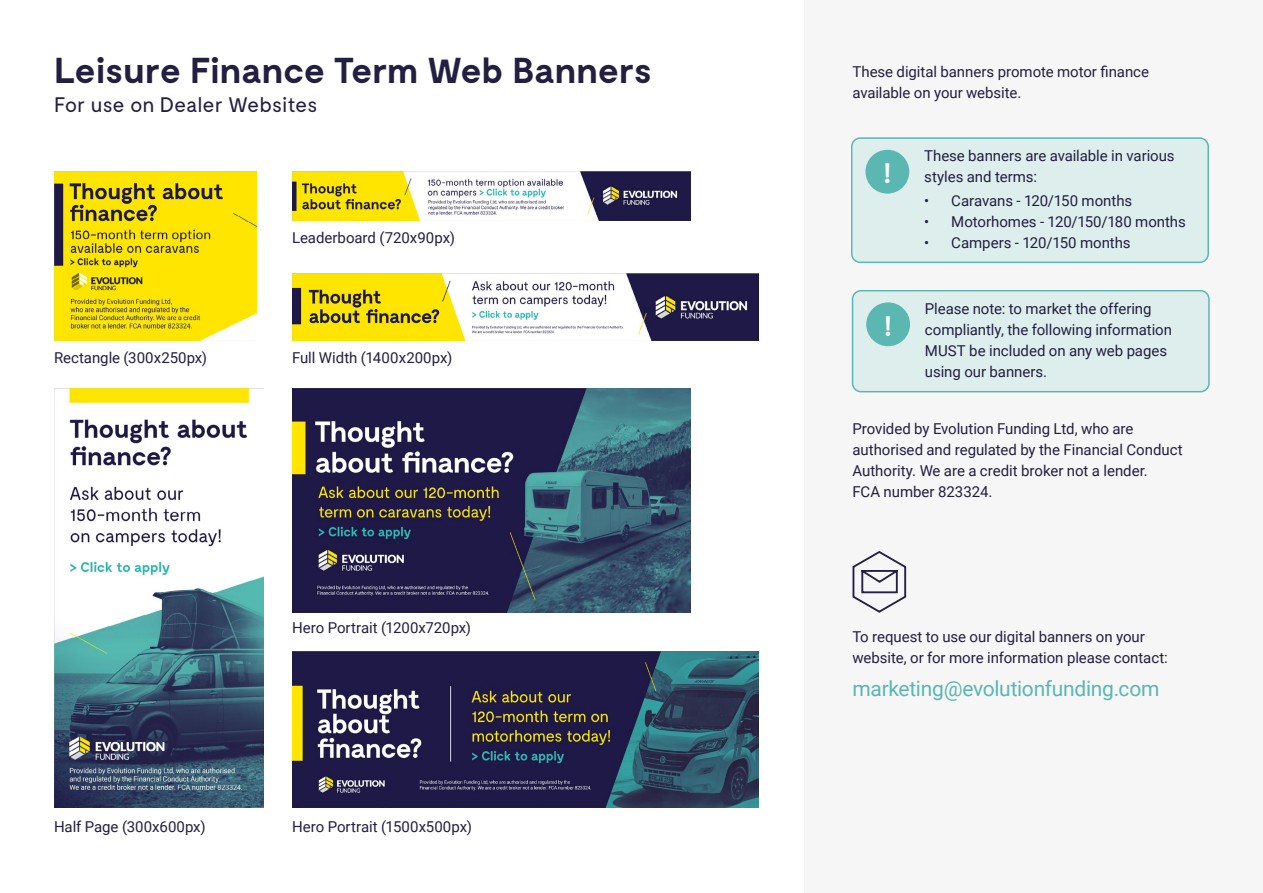
<style>
.page{position:relative;width:1263px;height:893px;background:#fff}
.page>*{position:absolute;margin:0;border:0;box-sizing:border-box;transform-origin:0 0}
.t1{font:700 36px "Moderat";letter-spacing:-.01em;color:#221f41}
.t2{font:700 28.2px "Moderat";color:#fff}
.t3{font:21px "Roboto";letter-spacing:-.015em;color:#5ab7b2}
.t4{font:21px "Moderat";letter-spacing:-.015em;color:#221f41}
.t5{font:15px/21px "Roboto";letter-spacing:-.005em;color:#221f41}
</style>
<div class="page">
<div style="left:805px;top:0;width:458px;height:893px;background:#f6f6f6"></div>
<div style="left:852px;top:291px;width:357px;height:101px;background:#deeeed;border-radius:9px"></div>
<div style="left:852px;top:290px;width:358px;height:102px;border:2px solid #5ab7b2;border-radius:9px"></div>
<div style="left:852px;top:138px;width:356px;height:124px;background:#deeeed;border-radius:9px"></div>
<div style="left:851px;top:137px;width:358px;height:126px;border:2px solid #5ab7b2;border-radius:9px"></div>
<div style="left:866px;top:302px;width:44px;height:44px;background:#5ab7b2;border-radius:50%"></div>
<div style="left:865px;top:150px;width:44px;height:44px;background:#5ab7b2;border-radius:50%"></div>
<img style="left:54px;top:171px;width:203px;height:169px">
<img style="left:54px;top:388px;width:209px;height:419px">
<img style="left:292px;top:388px;width:399px;height:224px">
<img style="left:292px;top:652px;width:467px;height:155px">
<img style="left:292px;top:171px;width:399px;height:49px">
<img style="left:292px;top:274px;width:467px;height:66px">
<svg style="left:852px;top:551px;width:55px;height:62px"></svg>
<h1 class="t1" style="left:54px;top:50px;width:599px">Leisure Finance Term Web Banners</h1>
<h3 class="t4" style="left:54px;top:93px;width:265px">For use on Dealer Websites</h3>
<p class="t5" style="left:54px;top:346px;width:155px">Rectangle (300x250px)</p>
<p class="t5" style="left:292px;top:227px;width:164px">Leaderboard (720x90px)</p>
<p class="t5" style="left:292px;top:346px;width:162px">Full Width (1400x200px)</p>
<p class="t5" style="left:292px;top:617px;width:181px">Hero Portrait (1200x720px)</p>
<p class="t5" style="left:54px;top:816px;width:153px">Half Page (300x600px)</p>
<p class="t5" style="left:292px;top:816px;width:181px">Hero Portrait (1500x500px)</p>
<p class="t5" style="left:852px;top:61px;width:298px">These digital banners promote motor finance available on your website.</p>
<h2 class="t2" style="left:883px;top:157px;width:9px">!</h2>
<h2 class="t2" style="left:884px;top:310px;width:9px">!</h2>
<p class="t5" style="left:924px;top:145px;width:252px">These banners are available in various styles and terms:</p>
<p class="t5" style="left:924px;top:190px;width:210px">• Caravans - 120/150 months</p>
<p class="t5" style="left:924px;top:211px;width:263px">• Motorhomes - 120/150/180 months</p>
<p class="t5" style="left:924px;top:232px;width:208px">• Campers - 120/150 months</p>
<p class="t5" style="left:925px;top:297px;width:249px">Please note: to market the offering compliantly, the following information<br>MUST be included on any web pages using our banners.</p>
<p class="t5" style="left:852px;top:417px;width:332px">Provided by Evolution Funding Ltd, who are authorised and regulated by the Financial Conduct Authority. We are a credit broker not a lender.<br>FCA number 823324.</p>
<p class="t5" style="left:852px;top:625px;width:317px">To request to use our digital banners on your website, or for more information please contact:</p>
<h3 class="t3" style="left:852px;top:674px;width:308px">marketing@evolutionfunding.com</h3>
</div>
